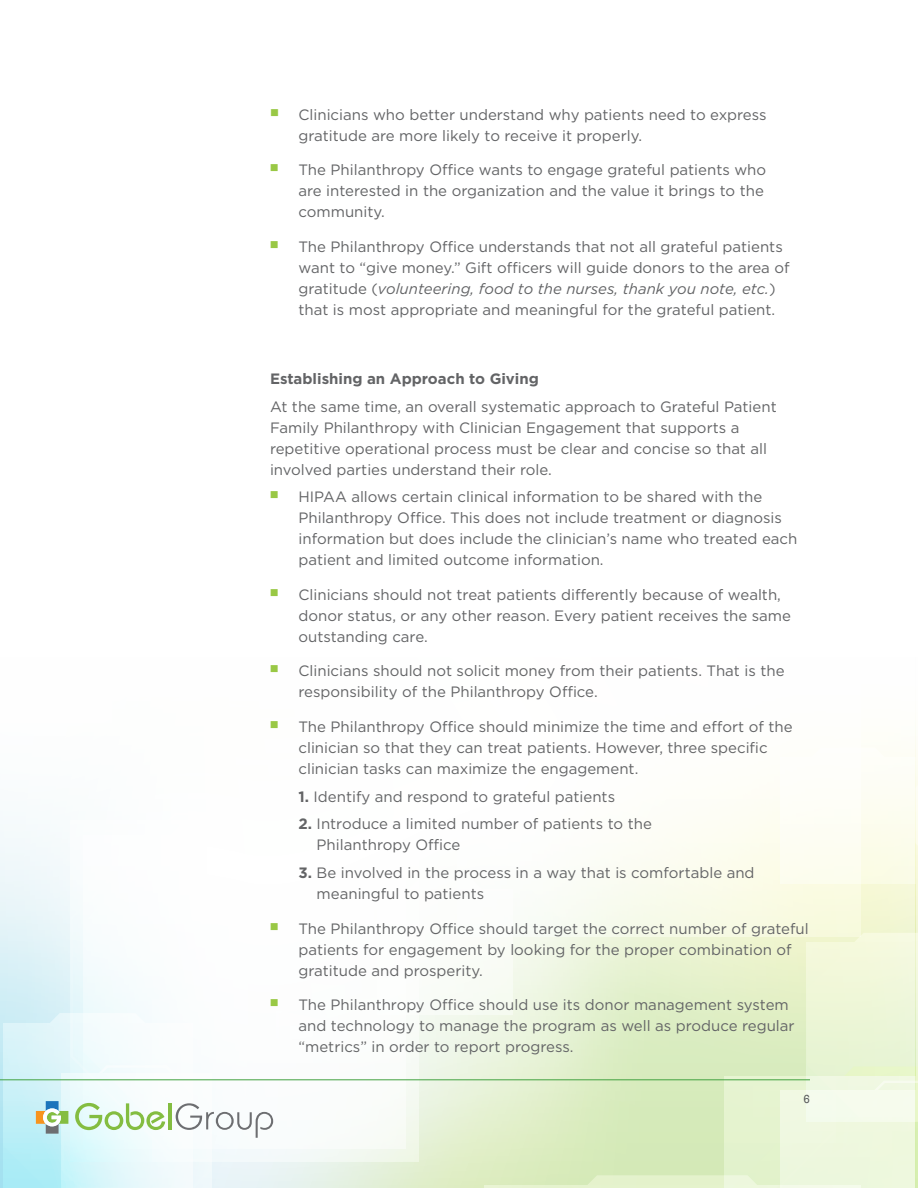
<style>
.page{position:relative;width:918px;height:1188px;background:#fff}
.page>*{position:absolute;margin:0;border:0;box-sizing:border-box;transform-origin:0 0}
.t1{font:15px/21px "Gotham";color:#636466}
.t2{font:700 15px "Gotham";color:#636466}
.t3{font:12px "Rockwell";color:#58595b}
.s1{font-style:italic}
.s2{font-weight:700}
</style>
<div class="page">
<svg style="left:0;top:824px;width:377px;height:364px"></svg>
<svg style="left:70px;top:824px;width:307px;height:337px"></svg>
<svg style="left:377px;top:748px;width:541px;height:440px"></svg>
<svg style="left:3px;top:1013px;width:270px;height:175px"></svg>
<hr style="left:0;top:1080px;width:810px;height:1px;background:#42a240">
<p class="t1" style="left:298px;top:104px;width:470px;text-indent:-28px"><sup>■</sup> Clinicians who better understand why patients need to express gratitude are more likely to receive it properly.</p>
<p class="t1" style="left:298px;top:159px;width:469px;text-indent:-29px"><sup>■</sup> The Philanthropy Office wants to engage grateful patients who are interested in the organization and the value it brings to the community.</p>
<p class="t1" style="left:298px;top:236px;width:493px;text-indent:-29px"><sup>■</sup> The Philanthropy Office understands that not all grateful patients want to “give money.” Gift officers will guide donors to the area of gratitude (<span class="s1">volunteering, food to the nurses, thank you note, etc.</span>) that is most appropriate and meaningful for the grateful patient.</p>
<p class="t2" style="left:270px;top:369px;width:270px">Establishing an Approach to Giving</p>
<p class="t1" style="left:270px;top:396px;width:508px">At the same time, an overall systematic approach to Grateful Patient Family Philanthropy with Clinician Engagement that supports a repetitive operational process must be clear and concise so that all involved parties understand their role.</p>
<p class="t1" style="left:298px;top:486px;width:500px;text-indent:-29px"><sup>■</sup> HIPAA allows certain clinical information to be shared with the Philanthropy Office. This does not include treatment or diagnosis information but does include the clinician’s name who treated each patient and limited outcome information.</p>
<p class="t1" style="left:298px;top:584px;width:494px;text-indent:-29px"><sup>■</sup> Clinicians should not treat patients differently because of wealth, donor status, or any other reason. Every patient receives the same outstanding care.</p>
<p class="t1" style="left:298px;top:660px;width:488px;text-indent:-29px"><sup>■</sup> Clinicians should not solicit money from their patients. That is the responsibility of the Philanthropy Office.</p>
<p class="t1" style="left:298px;top:716px;width:496px;text-indent:-29px"><sup>■</sup> The Philanthropy Office should minimize the time and effort of the clinician so that they can treat patients. However, three specific clinician tasks can maximize the engagement.</p>
<p class="t1" style="left:298px;top:786px;width:318px"><span class="s2">1.</span> Identify and respond to grateful patients</p>
<p class="t1" style="left:317px;top:813px;width:337px;text-indent:-18px"><span class="s2">2.</span> Introduce a limited number of patients to the<br>Philanthropy Office</p>
<p class="t1" style="left:317px;top:862px;width:439px;text-indent:-18px"><span class="s2">3.</span> Be involved in the process in a way that is comfortable and meaningful to patients</p>
<p class="t1" style="left:298px;top:918px;width:512px;text-indent:-29px"><sup>■</sup> The Philanthropy Office should target the correct number of grateful patients for engagement by looking for the proper combination of gratitude and prosperity.</p>
<p class="t1" style="left:298px;top:994px;width:498px;text-indent:-29px"><sup>■</sup> The Philanthropy Office should use its donor management system and technology to manage the program as well as produce regular “metrics” in order to report progress.</p>
<p class="t3" style="left:803px;top:1092px;width:8px">6</p>
</div>
